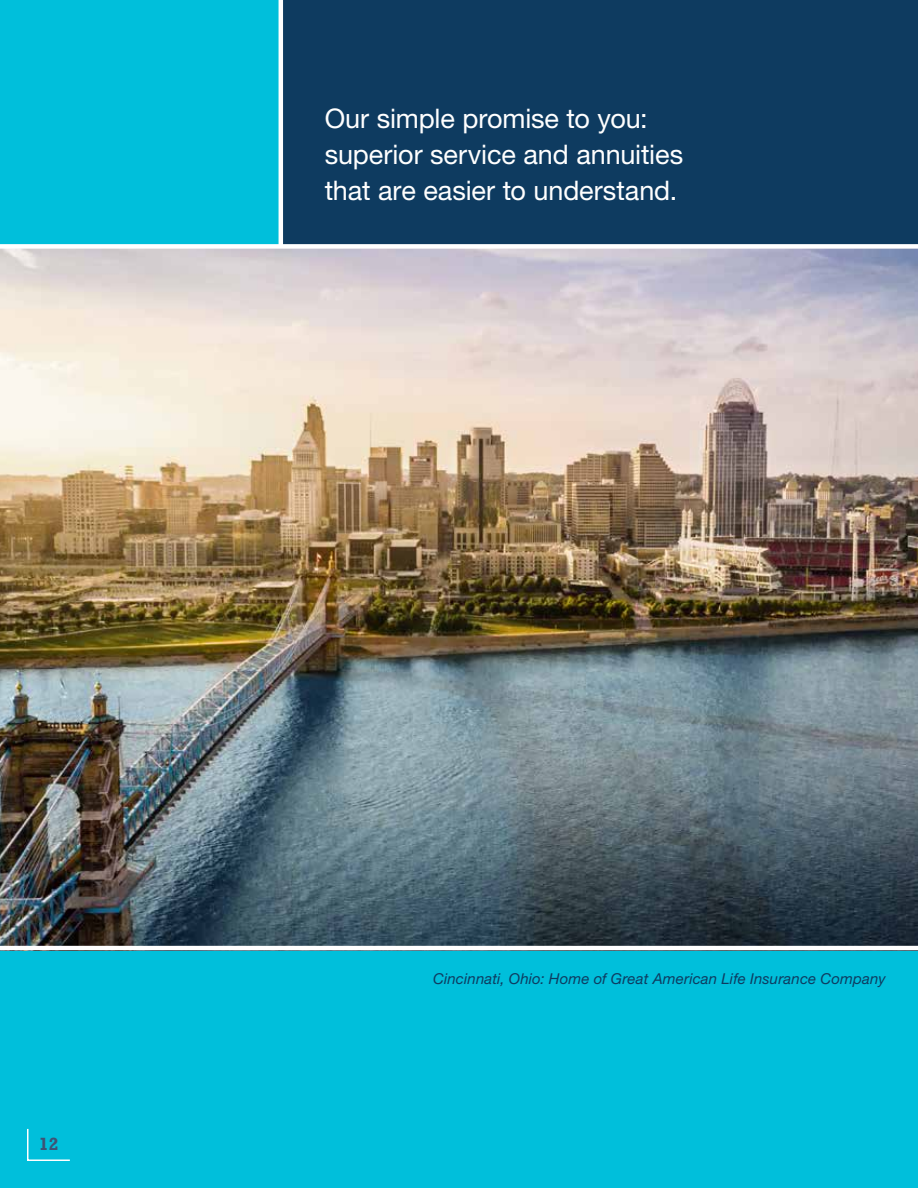
<style>
.page{position:relative;width:918px;height:1188px;background:#fff}
.page>*{position:absolute;margin:0;border:0;box-sizing:border-box;transform-origin:0 0}
.t1{font:27px/36px "Helvetica Neue LT Std";letter-spacing:-.005em;color:#fff}
.t2{font:700 18px "Rockwell Std";color:#3e5375}
.t3{font:italic 15px "Helvetica Neue LT Std";letter-spacing:.01em;color:#0e3b60}
</style>
<div class="page">
<div style="left:0;top:946px;width:918px;height:242px;background:#00bfdb"></div>
<img style="left:0;top:249px;width:918px;height:697px">
<div style="left:0;top:0;width:918px;height:246px;background:#0e3b60"></div>
<div style="left:0;top:0;width:281px;height:246px;background:#00bfdb"></div>
<hr style="left:279px;top:0;width:4px;height:246px;background:#fff">
<div style="left:0;top:244px;width:918px;height:5px;background:#fff"></div>
<hr style="left:0;top:946px;width:918px;height:4px;background:#fff">
<svg style="left:27px;top:1128px;width:43px;height:33px"></svg>
<p class="t1" style="left:325px;top:100px;width:360px">Our simple promise to you: superior service and annuities that are easier to understand.</p>
<p class="t2" style="left:39px;top:1133px;width:21px">12</p>
<p class="t3" style="left:433px;top:970px;width:454px">Cincinnati, Ohio: Home of Great American Life Insurance Company</p>
</div>
